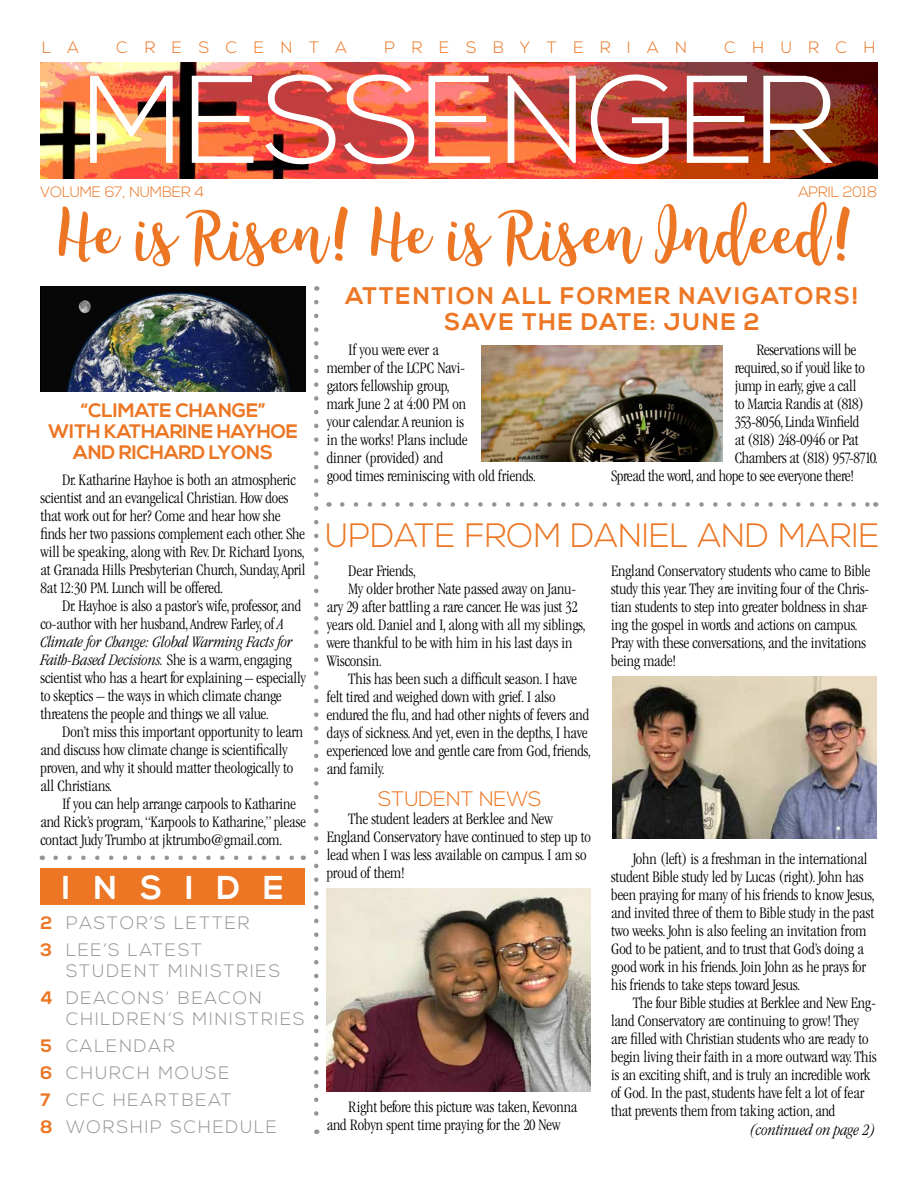
<style>
.page{position:relative;width:918px;height:1188px;background:#fff}
.page>*{position:absolute;margin:0;border:0;box-sizing:border-box;transform-origin:0 0}
.t1{font:300 124.5px "Nexa";color:#fff}
.t2{font:56.4px "King Basil Lite";color:#ec7623}
.t3{font:300 33.75px "Nexa";color:#ec7623}
.t4{font:700 33px "Nexa";letter-spacing:.7em;color:#fff}
.t5{font:700 24px/25.5px "Nexa";letter-spacing:.07em;color:#ec7623;text-align:center}
.t6{font:300 21px "Nexa";letter-spacing:-.01em;color:#ec7623}
.t7{font:700 19.5px/21px "Nexa";letter-spacing:-.01em;color:#ec7623}
.t8{font:300 18px/27px "Nexa";letter-spacing:.1em;color:#939598}
.t9{font:300 condensed 16.5px/18px "Garamond";color:#000}
.t10{font:300 16.5px "Nexa";letter-spacing:1em;color:#ec7623}
.t11{font:300 condensed 16.5px "Garamond";letter-spacing:-.02em;color:#000}
.t12{font:300 condensed 16.5px "Garamond";letter-spacing:-.025em;color:#000}
.t13{font:italic 300 condensed 16.5px "Garamond";letter-spacing:-.005em;color:#000}
.t14{font:300 15px "Nexa";letter-spacing:-.01em;color:#ec7623}
.s1{font-style:italic}
.s2{font-weight:700;color:#ec7623}
</style>
<div class="page">
<div style="left:40px;top:868px;width:265px;height:37px;background:#ec7623"></div>
<svg style="left:314px;top:302px;width:5px;height:832px"></svg>
<svg style="left:56px;top:856px;width:238px;height:4px"></svg>
<img style="left:40px;top:62px;width:838px;height:117px">
<img style="left:326px;top:888px;width:265px;height:204px">
<img style="left:612px;top:676px;width:265px;height:162px">
<img style="left:41px;top:286px;width:264px;height:106px">
<img style="left:482px;top:345px;width:241px;height:117px">
<svg style="left:342px;top:502px;width:526px;height:5px"></svg>
<p class="t10" style="left:42px;top:37px;width:19px">LA</p>
<p class="t10" style="left:117px;top:37px;width:36px">C R</p>
<p class="t10" style="left:172px;top:37px;width:175px">ES CENTA</p>
<p class="t10" style="left:385px;top:37px;width:20px">PR</p>
<p class="t10" style="left:439px;top:37px;width:169px">ES BYTER</p>
<p class="t10" style="left:627px;top:37px;width:61px">IAN</p>
<p class="t10" style="left:725px;top:37px;width:92px">CHUR</p>
<p class="t10" style="left:836px;top:37px;width:41px">C H</p>
<h1 class="t1" style="left:82px;top:49px;width:756px">MESSENGER</h1>
<p class="t14" style="left:195px;top:183px;width:11px">4</p>
<p class="t14" style="left:798px;top:183px;width:11px">APR</p>
<p class="t14" style="left:828px;top:183px;width:51px">IL 2018</p>
<p class="t14" style="left:40px;top:183px;width:148px">VOLUME 67, NUMBER</p>
<h2 class="t2" style="left:60px;top:194px;width:799px">He is Risen! He is Risen Indeed!</h2>
<p class="t7" style="left:48px;top:401px;width:219px;text-indent:33px">“CLIMATE CHANGE”<br>WI TH KATHARINE</p>
<p class="t7" style="left:73px;top:422px;width:224px;text-indent:144px">HAYHOE<br>AND RICHARD LYONS</p>
<p class="t9" style="left:41px;top:471px;width:267px;text-indent:22px">Dr. Katharine Hayhoe is both an atmospheric scientist and an evangelical Christian. How does that work out for her? Come and hear how she finds her two passions complement each other. She will be speaking, along with Rev. Dr. Richard Lyons, at Granada Hills Presbyterian Church, Sunday, April 8at 12:30 PM. Lunch will be offered.</p>
<p class="t9" style="left:41px;top:597px;width:267px;text-indent:22px">Dr. Hayhoe is also a pastor’s wife, professor, and co-author with her husband, Andrew Farley, of <span class="s1">A Climate for Change: Global Warming Facts for Faith-Based Decisions.</span> She is a warm, engaging scientist who has a heart for explaining – especially to skeptics – the ways in which climate change threatens the people and things we all value.</p>
<p class="t9" style="left:41px;top:723px;width:264px;text-indent:22px">Don’t miss this important opportunity to learn and discuss how climate change is scientifically proven, and why it should matter theologically to all Christians.</p>
<p class="t9" style="left:41px;top:795px;width:267px;text-indent:22px">If you can help arrange carpools to Katharine and Rick’s program, “Karpools to Katharine,” please contact Judy Trumbo at jktrumbo@gmail.com.</p>
<h3 class="t4" style="left:62px;top:869px;width:223px">INSIDE</h3>
<p class="t8" style="left:40px;top:910px;width:159px"><span class="s2">2</span> PASTOR’S LETTE</p>
<p class="t8" style="left:238px;top:910px;width:13px">R</p>
<p class="t8" style="left:66px;top:940px;width:213px;line-height:21px;text-indent:-26px"><span class="s2">3</span> LEE’S LATEST<br>STUDENT MINISTRIES</p>
<p class="t8" style="left:66px;top:988px;width:238px;line-height:21px;text-indent:-26px"><span class="s2">4</span> DEACO NS’ BEACO N<br>CHILDREN’S MINISTRIES</p>
<p class="t8" style="left:40px;top:1033px;width:193px"><span class="s2">5</span> CALENDAR<br><span class="s2">6</span> CHURCH MOUSE<br><span class="s2">7</span> CFC HEARTBEAT<br><span class="s2">8</span> WORS</p>
<p class="t8" style="left:130px;top:1114px;width:148px">HIP SCHEDULE</p>
<h3 class="t5" style="left:346px;top:284px;width:515px">ATTENTION ALL FORMER NAVIGATORS!<br>SAVE THE DATE: JUNE 2</h3>
<p class="t9" style="left:327px;top:341px;width:211px;text-indent:22px">If you were ever a<br>member of the LCPC Navi-<br>gators fellowship group,<br>mark June 2 at 4:00 PM on<br>your calendar. A reunion is<br>in the works! Plans include<br>dinner (provided) and<br>good times reminiscing with old friends.</p>
<p class="t9" style="left:756px;top:341px;width:101px">Reservations will be</p>
<p class="t9" style="left:735px;top:359px;width:131px">required, so if you’d like to</p>
<p class="t12" style="left:735px;top:377px;width:123px">jump in early, give a call</p>
<p class="t9" style="left:735px;top:395px;width:131px">to Marcia Randis at (818)</p>
<p class="t9" style="left:735px;top:413px;width:126px">353-8056, Linda Winfield</p>
<p class="t9" style="left:735px;top:431px;width:125px">at (818) 248-0946 or Pat</p>
<p class="t11" style="left:735px;top:449px;width:145px">Chambers at (818) 957-8710.</p>
<p class="t9" style="left:611px;top:467px;width:245px">Spread the word, and hope to see everyone there!</p>
<h3 class="t3" style="left:325px;top:516px;width:540px">UPDATE FROM DANIEL AND MARIE</h3>
<p class="t9" style="left:348px;top:562px;width:69px">Dear Friends,</p>
<p class="t9" style="left:348px;top:580px;width:229px">My older brother Nate passed away on Janu-</p>
<p class="t9" style="left:327px;top:598px;width:253px">ary 29 after battling a rare cancer. He was just 32</p>
<p class="t9" style="left:327px;top:616px;width:261px">years old. Daniel and I, along with all my siblings,</p>
<p class="t9" style="left:327px;top:634px;width:247px">were thankful to be with him in his last days in</p>
<p class="t9" style="left:327px;top:652px;width:57px">Wisconsin.</p>
<p class="t9" style="left:348px;top:670px;width:230px">This has been such a difficult season. I have</p>
<p class="t9" style="left:327px;top:688px;width:230px">felt tired and weighed down with grief. I also</p>
<p class="t9" style="left:327px;top:706px;width:264px">endured the flu, and had other nights of fevers and</p>
<p class="t9" style="left:327px;top:724px;width:262px">days of sickness. And yet, even in the depths, I have</p>
<p class="t9" style="left:327px;top:742px;width:266px">experienced love and gentle care from God, friends,</p>
<p class="t9" style="left:327px;top:760px;width:60px">and family.</p>
<p class="t6" style="left:378px;top:787px;width:162px">STUDENT N EWS</p>
<p class="t9" style="left:327px;top:810px;width:266px;text-indent:22px">The student leaders at Berklee and New England Conservatory have continued to step up to lead when I was less available on campus. I am so proud of them!</p>
<p class="t9" style="left:327px;top:1098px;width:252px;text-indent:22px">Right before this picture was taken, Kevonna and Robyn spent time praying for the 20 New</p>
<p class="t9" style="left:611px;top:562px;width:261px">England Conservatory students who came to Bible study this year. They are inviting four of the Chris&shy;tian students to step into greater boldness in shar&shy;ing the gospel in words and actions on campus.<br>Pray with these conversations, and the invitations being made!</p>
<p class="t9" style="left:611px;top:850px;width:265px;text-indent:22px">John (left) is a freshman in the international student Bible study led by Lucas (right). John has been praying for many of his friends to know Jesus, and invited three of them to Bible study in the past two weeks. John is also feeling an invitation from God to be patient, and to trust that God’s doing a good work in his friends. Join John as he prays for his friends to take steps toward Jesus.</p>
<p class="t9" style="left:611px;top:994px;width:267px;text-indent:22px">The four Bible studies at Berklee and New Eng&shy;land Conservatory are continuing to grow! They are filled with Christian students who are ready to begin living their faith in a more outward way. This is an exciting shift, and is truly an incredible work of God. In the past, students have felt a lot of fear that prevents them from taking action, and</p>
<p class="t13" style="left:751px;top:1121px;width:126px">(continued on page 2)</p>
</div>
